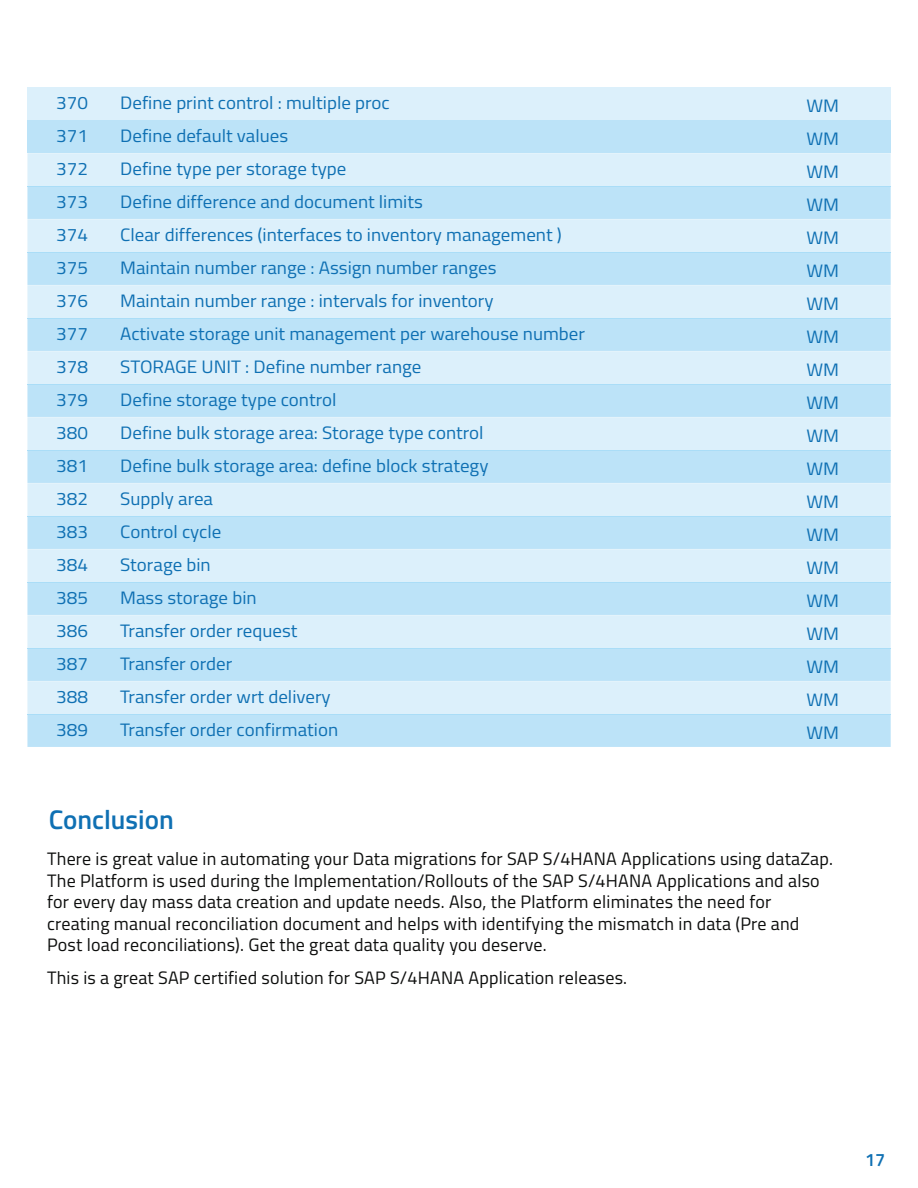
<style>
.page{position:relative;width:918px;height:1188px;background:#fff}
.page>*{position:absolute;margin:0;border:0;box-sizing:border-box;transform-origin:0 0}
.t1{font:600 27px "Titillium";color:#0f70b3}
.t2{font:18px/33px "Titillium";color:#0f70b3;text-align:justify;scale:1.05 1}
.t3{font:18px/21.6px "Titillium";letter-spacing:.01em;color:#0d0e0d}
.t4{font:600 18px "Titillium";color:#0f70b3}
</style>
<div class="page">
<div style="left:27px;top:87px;width:864px;height:33px;background:#dcf0fb"></div>
<div style="left:27px;top:120px;width:864px;height:33px;background:#bce3f8"></div>
<svg style="left:27px;top:153px;width:864px;height:594px;background:#cce9f9"></svg>
<hr style="left:27px;top:714px;width:864px;height:1px;background:#aaddf7">
<p class="t2" style="left:56px;top:86px;width:32px">370<br>371<br>372<br>373<br>374<br>375<br>376<br>377<br>378<br>379<br>380<br>381<br>382<br>383<br>384<br>385<br>386<br>387<br>388<br>389</p>
<p class="t2" style="left:120px;top:86px;width:444px;text-align:left">Define print control : multiple proc<br>Define default values<br>Define type per storage type<br>Define difference and document limits<br>Clear differences (interfaces to inventory management )<br>Maintain number range : Assign number ranges<br>Maintain number range : intervals for inventory<br>Activate storage unit management per warehouse number<br>STORAGE UNIT : Define number range<br>Define storage type control<br>Define bulk storage area: Storage type control<br>Define bulk storage area: define block strategy<br>Supply area<br>Control cycle<br>Storage bin<br>Mass storage bin<br>Transfer order request<br>Transfer order<br>Transfer order wrt delivery<br>Transfer order confirmation</p>
<p class="t2" style="left:806px;top:88px;width:33px">WM WM WM WM WM WM WM WM WM WM WM WM WM WM WM WM WM WM WM WM</p>
<h1 class="t1" style="left:49px;top:799px;width:127px">Conclusion</h1>
<p class="t3" style="left:47px;top:847px;width:787px">There is great value in automating your Data migrations for SAP S/4HANA Applications using dataZap.<br>The Platform is used during the Implementation/Rollouts of the SAP S/4HANA Applications and also for every day mass data creation and update needs. Also, the Platform eliminates the need for creating manual reconciliation document and helps with identifying the mismatch in data (Pre and Post load reconciliations). Get the great data quality you deserve.</p>
<p class="t3" style="left:47px;top:966px;width:582px">This is a great SAP certified solution for SAP S/4HANA Application releases.</p>
<p class="t4" style="left:865px;top:1147px;width:22px">17</p>
</div>
